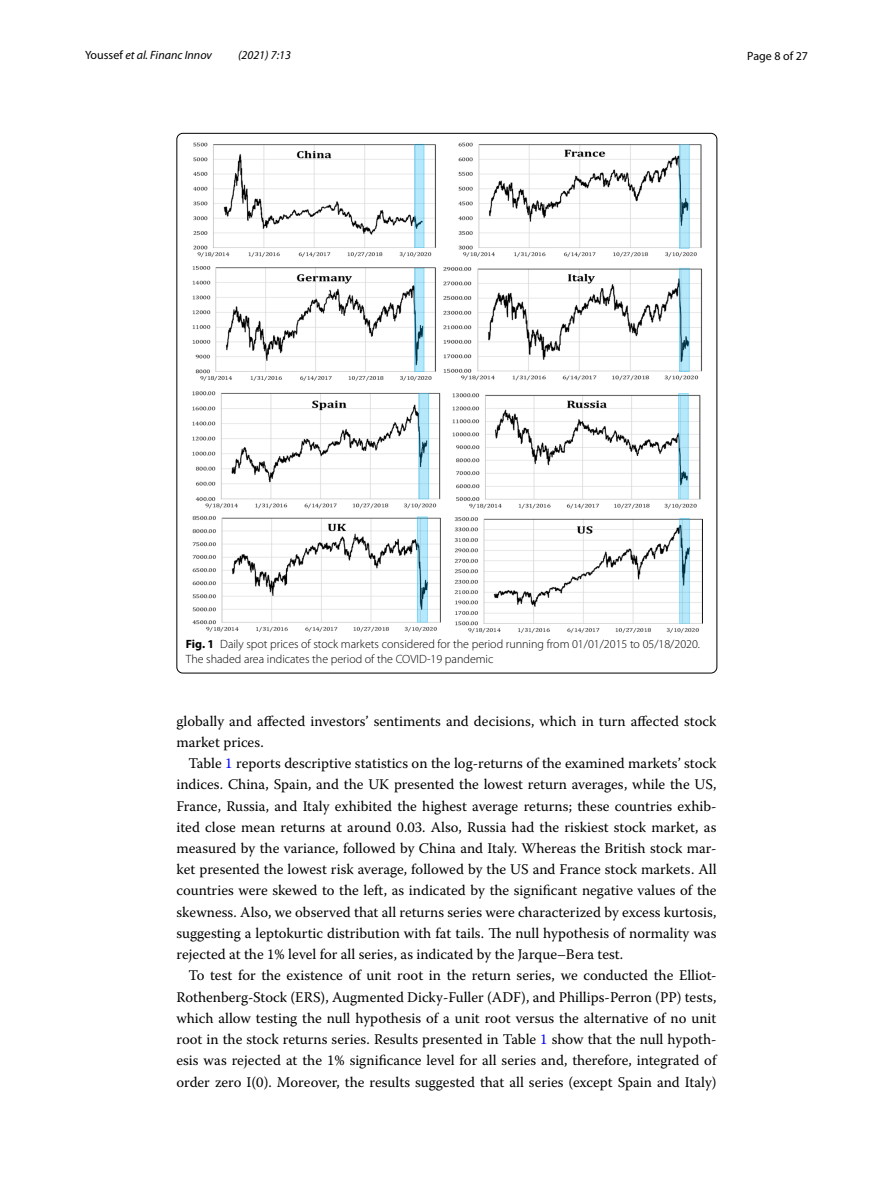
<style>
.page{position:relative;width:893px;height:1187px;background:#fff}
.page>*{position:absolute;margin:0;border:0;box-sizing:border-box;transform-origin:0 0}
.t1{font:14.7px/21.3px "Warnock Pro";color:#000;text-align:justify}
.t2{font:300 12px/15px "Myriad Pro";color:#000}
.t3{font:italic 12px "Myriad Pro";color:#000}
.t4{font:12px "Myriad Pro";color:#000}
.s1{font-style:normal}
.s2{font-weight:700}
.s3{color:#00f}
</style>
<div class="page">
<img style="left:192px;top:142px;width:510px;height:490px">
<p class="t3" style="left:85px;top:48px;width:128px"><span class="s1">Youssef</span> et al. Financ Innov</p>
<p class="t3" style="left:238px;top:48px;width:54px">(2021) 7:13</p>
<p class="t4" style="left:747px;top:48px;width:62px">Page 8 of 27</p>
<p class="t2" style="left:186px;top:636px;width:516px"><span class="s2">Fig. 1</span> Daily spot prices of stock markets considered for the period running from 01/01/2015 to 05/18/2020.<br>The shaded area indicates the period of the COVID-19 pandemic</p>
<p class="t1" style="left:176px;top:709px;width:542px">globally and affected investors’ sentiments and decisions, which in turn affected stock market prices.</p>
<p class="t1" style="left:176px;top:752px;width:542px;text-indent:12px">Table <span class="s3">1</span> reports descriptive statistics on the log-returns of the examined markets’ stock indices. China, Spain, and the UK presented the lowest return averages, while the US, France, Russia, and Italy exhibited the highest average returns; these countries exhib&shy;ited close mean returns at around 0.03. Also, Russia had the riskiest stock market, as measured by the variance, followed by China and Italy. Whereas the British stock mar&shy;ket presented the lowest risk average, followed by the US and France stock markets. All countries were skewed to the left, as indicated by the significant negative values of the skewness. Also, we observed that all returns series were characterized by excess kurtosis, suggesting a leptokurtic distribution with fat tails. The null hypothesis of normality was rejected at the 1% level for all series, as indicated by the Jarque–Bera test.</p>
<p class="t1" style="left:176px;top:964px;width:542px;text-indent:12px">To test for the existence of unit root in the return series, we conducted the Elliot-Rothenberg-Stock (ERS), Augmented Dicky-Fuller (ADF), and Phillips-Perron (PP) tests, which allow testing the null hypothesis of a unit root versus the alternative of no unit root in the stock returns series. Results presented in Table <span class="s3">1</span> show that the null hypoth&shy;esis was rejected at the 1% significance level for all series and, therefore, integrated of order zero I(0). Moreover, the results suggested that all series (except Spain and Italy)</p>
</div>
